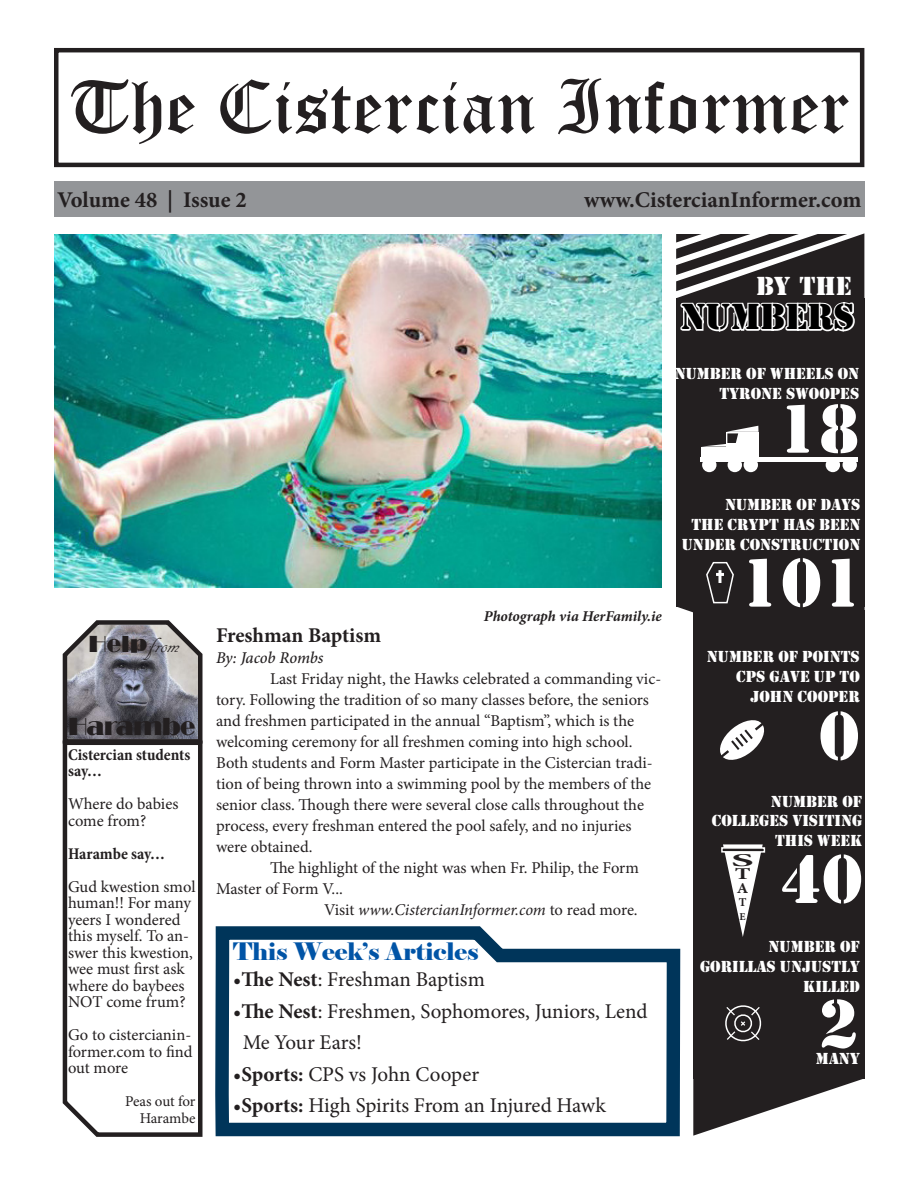
<style>
.page{position:relative;width:918px;height:1188px;background:#fff}
.page>*{position:absolute;margin:0;border:0;box-sizing:border-box;transform-origin:0 0}
.t1{font:75px "Old English Text";color:#231f20;scale:1.04 1}
.t2{font:72px "Stencil";color:#fff}
.t3{font:37.5px "Stencil";color:#000}
.t4{font:27px "Stencil";color:#fff}
.t5{font:25.5px "Broadway";letter-spacing:-.03em;color:#231f20}
.t6{font:24px "Elephant";color:#0154a6}
.t7{font:24px "Broadway";color:#231f20}
.t8{font:700 22.5px "Minion Pro";color:#231f20}
.t9{font:21px/31.5px "Minion Pro";letter-spacing:-.005em;color:#231f20}
.t10{font:700 21px "Minion Pro";letter-spacing:-.005em;color:#231f20}
.t11{font:700 18px "Minion Pro";color:#231f20;scale:2.5 1}
.t12{font:16.5px/16.5px "Minion Pro";color:#231f20}
.t13{font:16.5px/19.8px "Stencil";color:#fff}
.t14{font:italic 16.5px "Minion Pro";letter-spacing:-.005em;color:#231f20}
.t15{font:700 condensed 16.5px/16.5px "Minion Pro";letter-spacing:-.005em;color:#231f20}
.t16{font:italic 500 16.5px "Minion Pro";letter-spacing:-.01em;color:#231f20}
.t17{font:700 16.5px "Minion Pro";color:#231f20;scale:1.5 1}
.t18{font:italic 700 15px "Minion Pro";letter-spacing:-.005em;color:#231f20}
.t19{font:15px/16.5px "Minion Pro";letter-spacing:-.01em;color:#231f20;text-align:right}
.t20{font:700 15px "Minion Pro";color:#231f20;scale:1.1 1}
.t21{font:700 12px "Minion Pro";color:#231f20}
.t22{font:700 10.5px "Minion Pro";color:#231f20}
.s1{font-family:"ARDECODE"}
.s2{font-style:normal}
.s3{font-weight:700}
</style>
<div class="page">
<svg style="left:62px;top:746px;width:141px;height:391px"></svg>
<div style="left:54px;top:48px;width:810px;height:119px;border:4px solid #231f20"></div>
<svg style="left:215px;top:926px;width:466px;height:211px"></svg>
<div style="left:54px;top:181px;width:810px;height:35px;background:#939598"></div>
<div style="left:676px;top:298px;width:188px;height:309px;background:#231f20"></div>
<div style="left:693px;top:610px;width:172px;height:468px;background:#231f20"></div>
<svg style="left:693px;top:1078px;width:171px;height:58px"></svg>
<svg style="left:720px;top:720px;width:44px;height:40px"></svg>
<img style="left:54px;top:234px;width:608px;height:354px">
<svg style="left:676px;top:233px;width:188px;height:99px"></svg>
<svg style="left:62px;top:620px;width:141px;height:126px;background:#848389"></svg>
<div style="left:700px;top:457px;width:157px;height:5px;background:#fff"></div>
<div style="left:702px;top:458px;width:15px;height:14px;background:#fff;border-radius:50%"></div>
<div style="left:728px;top:458px;width:14px;height:14px;background:#fff;border-radius:50%"></div>
<div style="left:744px;top:458px;width:14px;height:14px;background:#fff;border-radius:50%"></div>
<div style="left:826px;top:458px;width:14px;height:14px;background:#fff;border-radius:50%"></div>
<div style="left:843px;top:458px;width:14px;height:14px;background:#fff;border-radius:50%"></div>
<div style="left:701px;top:447px;width:57px;height:13px;background:#fff"></div>
<svg style="left:702px;top:426px;width:57px;height:21px"></svg>
<svg style="left:723px;top:844px;width:40px;height:93px"></svg>
<div style="left:721px;top:847px;width:44px;height:6px;border:2px solid #fff"></div>
<svg style="left:725px;top:1005px;width:37px;height:37px"></svg>
<svg style="left:678px;top:561px;width:187px;height:52px"></svg>
<p class="t1" style="left:68px;top:59px;width:753px">The Cistercian Informer</p>
<p class="t8" style="left:57px;top:184px;width:191px">Volume 48 | Issue 2</p>
<p class="t8" style="left:584px;top:184px;width:279px">www.CistercianInformer.com</p>
<p class="t4" style="left:756px;top:270px;width:97px">BY THE</p>
<p class="t3" style="left:680px;top:295px;width:176px">NUMBERS</p>
<p class="t13" style="left:675px;top:364px;width:24px">NUMBER</p>
<p class="t13" style="left:746px;top:364px;width:49px">OF WHEE</p>
<p class="t13" style="left:720px;top:364px;width:140px;text-indent:96px">LS ON<br>TYRONE SWOOPES</p>
<p class="t2" style="left:777px;top:387px;width:84px">18</p>
<p class="t13" style="left:725px;top:495px;width:24px">NUMBER</p>
<p class="t13" style="left:797px;top:495px;width:64px">OF DAYS</p>
<p class="t13" style="left:682px;top:515px;width:180px;text-indent:46px">CRYPT HAS BEEN<br>UNDER CONSTRUCT</p>
<p class="t13" style="left:692px;top:515px;width:12px">THE</p>
<p class="t13" style="left:832px;top:535px;width:29px">ION</p>
<p class="t7" style="left:89px;top:630px;width:92px">Help<span class="s1">from</span></p>
<p class="t5" style="left:68px;top:712px;width:129px">Harambe</p>
<p class="t15" style="left:68px;top:746px;width:124px">Cistercian students say…</p>
<p class="t12" style="left:68px;top:796px;width:112px">Where do babies come from?</p>
<p class="t15" style="left:68px;top:845px;width:99px">Harambe say…</p>
<p class="t12" style="left:68px;top:878px;width:129px">Gud kwestion smol human!! For many yeers I wondered this myself. To an&shy;swer this kwestion, wee must first ask where do baybees<br>NOT come frum?</p>
<p class="t12" style="left:68px;top:1027px;width:126px;text-align:justify">Go to cistercianin&shy;former.com to find out more</p>
<p class="t19" style="left:125px;top:1093px;width:72px">Peas out for<br>Harambe</p>
<p class="t18" style="left:484px;top:606px;width:180px">Photograph via HerFamily.ie</p>
<p class="t10" style="left:216px;top:620px;width:167px">Freshman Baptism</p>
<p class="t16" style="left:216px;top:646px;width:109px">By: Jacob Rombs</p>
<p class="t12" style="left:216px;top:668px;width:447px;line-height:21px;text-indent:54px">Last Friday night, the Hawks celebrated a commanding vic&shy;tory. Following the tradition of so many classes before, the seniors and freshmen participated in the annual “Baptism”, which is the welcoming ceremony for all freshmen coming into high school.<br>Both students and Form Master participate in the Cistercian tradi&shy;tion of being thrown into a swimming pool by the members of the senior class. Though there were several close calls throughout the process, every freshman entered the pool safely, and no injuries were obtained.</p>
<p class="t12" style="left:216px;top:857px;width:424px;line-height:21px;text-indent:54px">The highlight of the night was when Fr. Philip, the Form<br>Master of Form V...</p>
<p class="t14" style="left:324px;top:898px;width:315px"><span class="s2">Visit</span> www.CistercianInformer.com <span class="s2">to read more.</span></p>
<p class="t6" style="left:233px;top:937px;width:247px">This Week’s Articles</p>
<p class="t9" style="left:233px;top:964px;width:253px">•<span class="s3">The Nest</span>: Freshman Baptism</p>
<p class="t9" style="left:243px;top:995px;width:406px;text-indent:-10px">•<span class="s3">The Nest</span>: Freshmen, Sophomores, Juniors, Lend<br>Me Your Ears!</p>
<p class="t9" style="left:233px;top:1058px;width:247px">•<span class="s3">Sports:</span> CPS vs John Cooper</p>
<p class="t9" style="left:233px;top:1090px;width:374px">•<span class="s3">Sports:</span> High Spirits From an Injured Hawk</p>
<p class="t2" style="left:739px;top:541px;width:126px">101</p>
<p class="t13" style="left:707px;top:647px;width:24px">NUMBER</p>
<p class="t13" style="left:778px;top:647px;width:63px">OF POINTS</p>
<p class="t13" style="left:736px;top:667px;width:125px">CPS GAVE UP TO</p>
<p class="t13" style="left:751px;top:687px;width:100px">JOHN COOPER</p>
<p class="t2" style="left:819px;top:694px;width:43px">0</p>
<p class="t13" style="left:771px;top:791px;width:24px">NUMBER</p>
<p class="t13" style="left:843px;top:791px;width:21px">OF</p>
<p class="t13" style="left:712px;top:811px;width:152px;text-align:right">COLLEGES VISITING<br>THIS WEEK</p>
<p class="t11" style="left:731px;top:847px;width:11px">S</p>
<p class="t17" style="left:735px;top:862px;width:12px">T</p>
<p class="t20" style="left:737px;top:877px;width:12px">A</p>
<p class="t21" style="left:739px;top:894px;width:9px">T</p>
<p class="t22" style="left:740px;top:909px;width:8px">E</p>
<p class="t2" style="left:780px;top:838px;width:84px">40</p>
<p class="t13" style="left:769px;top:937px;width:24px">NUMBER</p>
<p class="t13" style="left:840px;top:937px;width:21px">OF</p>
<p class="t13" style="left:700px;top:957px;width:91px">GORILLAS UNJUST</p>
<p class="t13" style="left:803px;top:957px;width:58px;text-align:right">LY<br>KILLED</p>
<p class="t2" style="left:819px;top:982px;width:43px">2</p>
<p class="t13" style="left:816px;top:1049px;width:46px">MANY</p>
</div>
